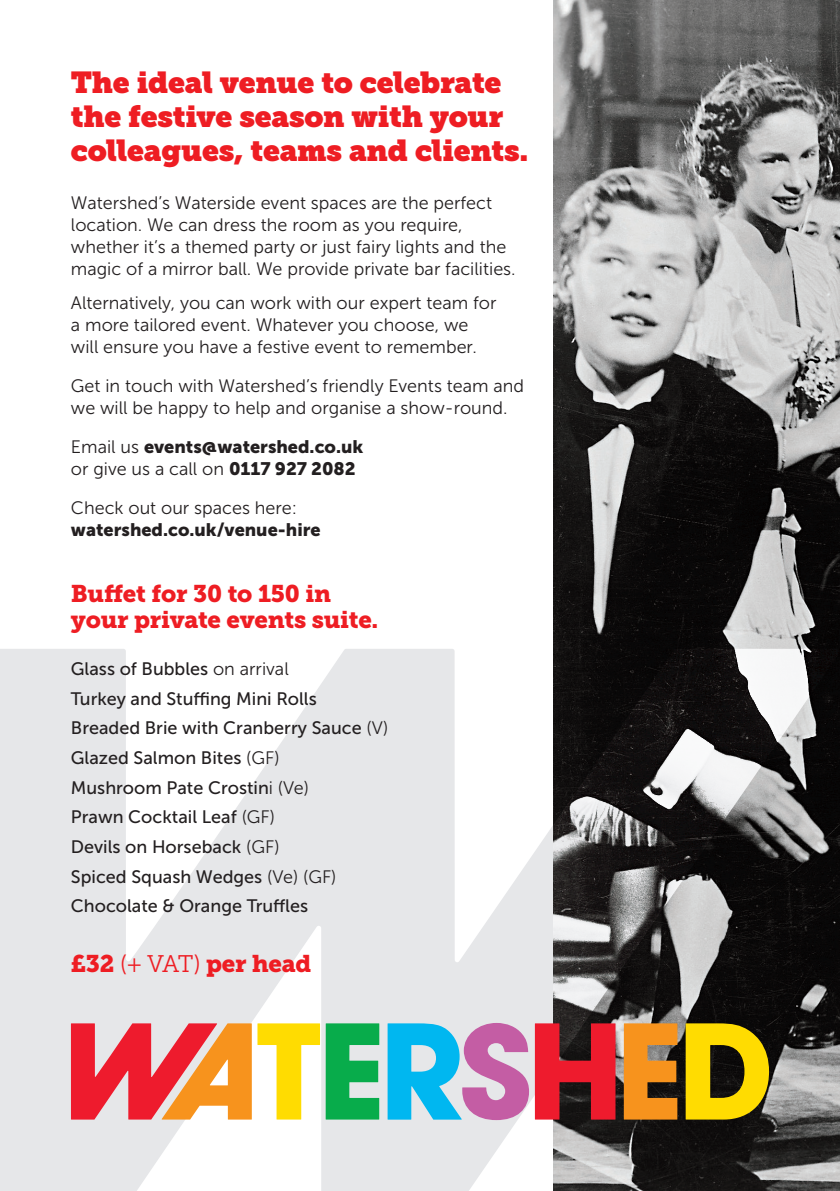
<style>
.page{position:relative;width:840px;height:1191px;background:#fff}
.page>*{position:absolute;margin:0;border:0;box-sizing:border-box;transform-origin:0 0}
.t1{font:30px/34px "Museo Slab";letter-spacing:-.01em;color:#ee1d23}
.t2{font:24px/26px "Museo Slab 900";letter-spacing:-.01em;color:#ee1d23}
.t3{font:18px/22px "Museo Sans 300";color:#231f20}
.t4{font:18px "Museo Sans 500";color:#231f20}
.t5{font:18px/22px "Museo Sans 900";color:#231f20}
.s1{font-family:"Museo Sans 300"}
.s2{font-family:"Museo Slab 300"}
</style>
<div class="page">
<img style="left:553px;top:0;width:286px;height:649px">
<svg style="left:0;top:649px;width:839px;height:542px;fill:#e6e7e9"></svg>
<svg style="left:534px;top:1023px;width:81px;height:96px;background:#ae1d29"></svg>
<svg style="left:623px;top:1023px;width:54px;height:96px;background:#d38324"></svg>
<svg style="left:685px;top:1023px;width:83px;height:96px;background:#b79e06"></svg>
<svg style="left:387px;top:1023px;width:141px;height:97px;background:#83aad6"></svg>
<svg style="left:71px;top:1023px;width:308px;height:96px"></svg>
<p class="t1" style="left:71px;top:66px;width:458px">The ideal venue to celebrate the festive season with your colleagues, teams and clients.</p>
<p class="t3" style="left:71px;top:192px;width:446px">Watershed’s Waterside event spaces are the perfect location. We can dress the room as you require, whether it’s a themed party or just fairy lights and the magic of a mirror ball. We provide private bar facilities.</p>
<p class="t3" style="left:71px;top:291px;width:427px">Alternatively, you can work with our expert team for a more tailored event. Whatever you choose, we will ensure you have a festive event to remember.</p>
<p class="t3" style="left:71px;top:374px;width:454px">Get in touch with Watershed’s friendly Events team and we will be happy to help and organise a show-round.</p>
<p class="t5" style="left:71px;top:435px;width:293px"><span class="s1">Email us</span> events@watershed.co.uk <span class="s1">or give us a call on</span> 0117 927 2082</p>
<p class="t5" style="left:71px;top:496px;width:251px"><span class="s1">Check out our spaces here: </span>watershed.co.uk/venue-hire</p>
<p class="t2" style="left:71px;top:581px;width:309px">Buffet for 30 to 150 in your private events suite.</p>
<p class="t4" style="left:71px;top:659px;width:219px">Glass of Bubbles <span class="s1">on arrival</span></p>
<p class="t4" style="left:71px;top:688px;width:247px">Turkey and Stuffing Mini Rolls</p>
<p class="t4" style="left:71px;top:718px;width:319px">Breaded Brie with Cranberry Sauce <span class="s1">(V)</span></p>
<p class="t4" style="left:71px;top:748px;width:210px">Glazed Salmon Bites <span class="s1">(GF)</span></p>
<p class="t4" style="left:71px;top:777px;width:239px">Mushroom Pate Crostin<span class="s1">i (Ve)</span></p>
<p class="t4" style="left:71px;top:807px;width:205px">Prawn Cocktail Leaf <span class="s1">(GF)</span></p>
<p class="t4" style="left:71px;top:837px;width:210px">Devils on Horseback <span class="s1">(GF)</span></p>
<p class="t4" style="left:71px;top:866px;width:267px">Spiced Squash Wedges <span class="s1">(Ve) (GF)</span></p>
<p class="t4" style="left:71px;top:896px;width:238px">Chocolate &amp; Orange Truffles</p>
<p class="t2" style="left:71px;top:950px;width:242px">£32 <span class="s2">(+ VAT)</span> per head</p>
</div>
